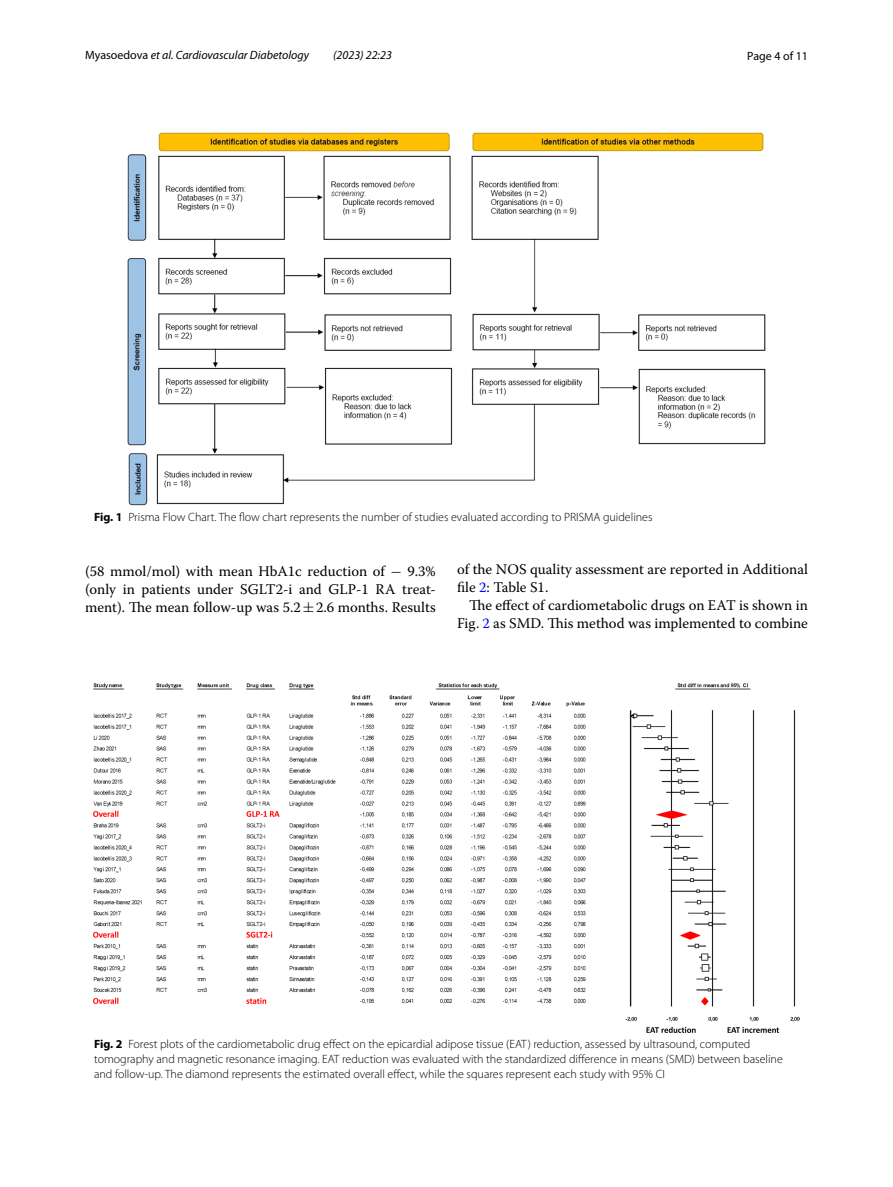
<style>
.page{position:relative;width:893px;height:1187px;background:#fff}
.page>*{position:absolute;margin:0;border:0;box-sizing:border-box;transform-origin:0 0}
.t1{font:14.7px/18px "Warnock Pro";color:#000;text-align:justify}
.t2{font:300 12px/15px "Myriad Pro";color:#000}
.t3{font:italic 12px "Myriad Pro";color:#000}
.t4{font:12px "Myriad Pro";color:#000}
.s1{font-style:normal}
.s2{font-weight:700}
.s3{font-family:"MTSY"}
.s4{color:#00f}
</style>
<div class="page">
<img style="left:128px;top:133px;width:637px;height:372px">
<img style="left:94px;top:683px;width:705px;height:349px">
<p class="t3" style="left:85px;top:48px;width:226px"><span class="s1">Myasoedova</span> et al. Cardiovascular Diabetology</p>
<p class="t3" style="left:333px;top:48px;width:60px">(2023) 22:23</p>
<p class="t4" style="left:747px;top:48px;width:62px">Page 4 of 11</p>
<p class="t2" style="left:94px;top:509px;width:560px"><span class="s2">Fig. 1</span> Prisma Flow Chart. The flow chart represents the number of studies evaluated according to PRISMA guidelines</p>
<p class="t1" style="left:85px;top:562px;width:352px">(58 mmol/mol) with mean HbA1c reduction of <span class="s3">−</span> 9.3% (only in patients under SGLT2-i and GLP-1 RA treat&shy;ment). The mean follow-up was 5.2<span class="s3">±</span>2.6 months. Results</p>
<p class="t1" style="left:457px;top:560px;width:352px">of the NOS quality assessment are reported in Additional file <span class="s4">2</span>: Table S1.</p>
<p class="t1" style="left:457px;top:596px;width:352px;text-align:right">The effect of cardiometabolic drugs on EAT is shown in<br>Fig. <span class="s4">2</span> as SMD. This method was implemented to combine</p>
<p class="t2" style="left:94px;top:1036px;width:690px"><span class="s2">Fig. 2</span> Forest plots of the cardiometabolic drug effect on the epicardial adipose tissue (EAT) reduction, assessed by ultrasound, computed tomography and magnetic resonance imaging. EAT reduction was evaluated with the standardized difference in means (SMD) between baseline and follow-up. The diamond represents the estimated overall effect, while the squares represent each study with 95% CI</p>
</div>
